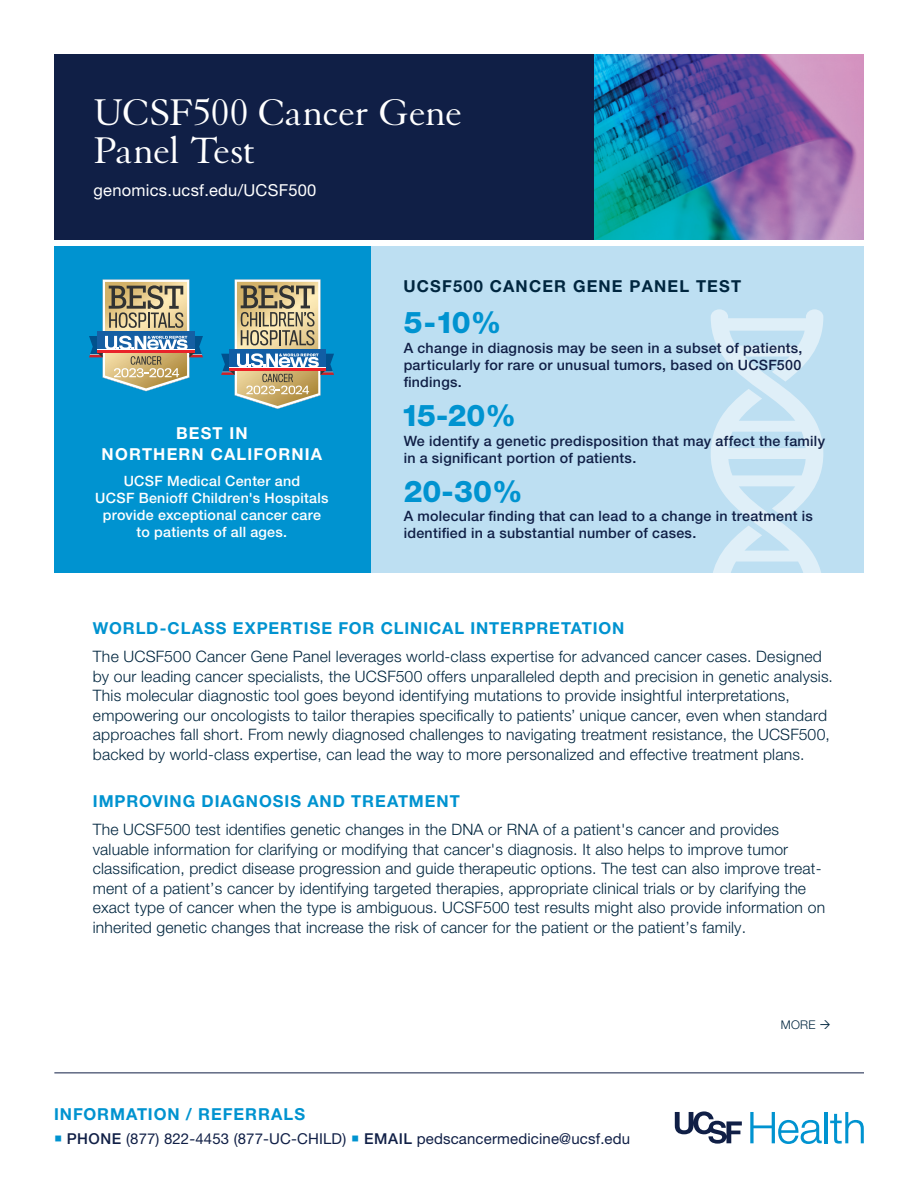
<style>
.page{position:relative;width:918px;height:1188px;background:#fff}
.page>*{position:absolute;margin:0;border:0;box-sizing:border-box;transform-origin:0 0}
.t1{font:40.5px/37.5px "Granjon LT Std";letter-spacing:-.01em;color:#fff}
.t2{font:800 30px "Helvetica Neue LT Std";color:#0093d0}
.t3{font:700 16.5px "Helvetica Neue LT Std";letter-spacing:.055em;color:#0093d0}
.t4{font:700 16.5px "Helvetica Neue LT Std";letter-spacing:.07em;color:#00263f}
.t5{font:16.5px "Helvetica Neue LT Std";letter-spacing:.015em;color:#fff}
.t6{font:700 16.5px/20.2px "Helvetica Neue LT Std";letter-spacing:.07em;color:#fff;text-align:center}
.t7{font:300 15.75px/19.5px "Helvetica Neue LT Std";letter-spacing:.01em;color:#00263f}
.t8{font:15px "Helvetica Neue LT Std";letter-spacing:.01em;color:#101f46}
.t9{font:500 14.25px/17.2px "Helvetica Neue LT Std";letter-spacing:.02em;color:#101f46}
.t10{font:500 14.25px/17.2px "Helvetica Neue LT Std";letter-spacing:.02em;color:#fff;text-align:center}
.t11{font:300 12px "Helvetica Neue LT Std";color:#00263f}
.s1{color:#0093d0}
.s2{font-weight:500}
</style>
<div class="page">
<svg style="left:675px;top:1111px;width:67px;height:33px"></svg>
<svg style="left:750px;top:1112px;width:72px;height:32px"></svg>
<hr style="left:824px;top:1112px;width:4px;height:31px;background:#0093d0">
<svg style="left:830px;top:1112px;width:34px;height:32px"></svg>
<hr style="left:54px;top:1072px;width:810px;height:1px;background:#101f46">
<div style="left:356px;top:243px;width:508px;height:329px;background:#bddff2"></div>
<svg style="left:711px;top:309px;width:112px;height:263px"></svg>
<div style="left:54px;top:54px;width:810px;height:190px;background:#101f46"></div>
<img style="left:594px;top:54px;width:270px;height:186px">
<div style="left:54px;top:245px;width:316px;height:327px;background:#0093d0"></div>
<svg style="left:89px;top:279px;width:114px;height:112px"></svg>
<svg style="left:221px;top:280px;width:113px;height:129px"></svg>
<div style="left:35px;top:240px;width:842px;height:6px;background:#fff"></div>
<h1 class="t1" style="left:94px;top:95px;width:370px">UCSF500 Cancer Gene<br>Panel Test</h1>
<p class="t5" style="left:94px;top:180px;width:224px">genomics.ucsf.edu/UCSF500</p>
<p class="t6" style="left:102px;top:423px;width:222px">BEST IN<br>NORTHERN CALIFORNIA</p>
<p class="t10" style="left:95px;top:472px;width:235px">UCSF Medical Center and<br>UCSF Benioff Children's Hospitals provide exceptional cancer care to patients of all ages.</p>
<p class="t4" style="left:404px;top:276px;width:339px">UCSF500 CANCER GENE PANEL TEST</p>
<p class="t2" style="left:404px;top:305px;width:99px">5-10%</p>
<p class="t9" style="left:404px;top:339px;width:400px;text-align:justify">A change in diagnosis may be seen in a subset of patients, particularly for rare or unusual tumors, based on UCSF500 findings.</p>
<p class="t2" style="left:401px;top:398px;width:117px">15-20%</p>
<p class="t9" style="left:404px;top:432px;width:423px">We identify a genetic predisposition that may affect the family in a significant portion of patients.</p>
<p class="t2" style="left:404px;top:473px;width:120px">20-30%</p>
<p class="t9" style="left:404px;top:507px;width:411px">A molecular finding that can lead to a change in treatment is identified in a substantial number of cases.</p>
<h2 class="t3" style="left:93px;top:618px;width:533px">WORLD-CLASS EXPERTISE FOR CLINICAL INTERPRETATION</h2>
<p class="t7" style="left:93px;top:647px;width:742px">The UCSF500 Cancer Gene Panel leverages world-class expertise for advanced cancer cases. Designed by our leading cancer specialists, the UCSF500 offers unparalleled depth and precision in genetic analysis.<br>This molecular diagnostic tool goes beyond identifying mutations to provide insightful interpretations, empowering our oncologists to tailor therapies specifically to patients’ unique cancer, even when standard approaches fall short. From newly diagnosed challenges to navigating treatment resistance, the UCSF500, backed by world-class expertise, can lead the way to more personalized and effective treatment plans.</p>
<h2 class="t3" style="left:93px;top:791px;width:368px">IMPROVING DIAGNOSIS AND TREATMENT</h2>
<p class="t7" style="left:93px;top:819px;width:734px">The UCSF500 test identifies genetic changes in the DNA or RNA of a patient's cancer and provides valuable information for clarifying or modifying that cancer's diagnosis. It also helps to improve tumor classification, predict disease progression and guide therapeutic options. The test can also improve treat&shy;ment of a patient’s cancer by identifying targeted therapies, appropriate clinical trials or by clarifying the exact type of cancer when the type is ambiguous. UCSF500 test results might also provide information on inherited genetic changes that increase the risk of cancer for the patient or the patient’s family.</p>
<p class="t3" style="left:54px;top:1104px;width:253px">INFORMATION / REFERRALS</p>
<p class="t8" style="left:54px;top:1129px;width:578px"><span class="s1">○</span> <span class="s2">PHONE</span> (877) 822-4453 (877-UC-CHILD) <span class="s1">○</span> <span class="s2">EMAIL</span> pedscancermedicine@ucsf.edu</p>
<p class="t11" style="left:781px;top:1017px;width:36px">MORE</p>
</div>
